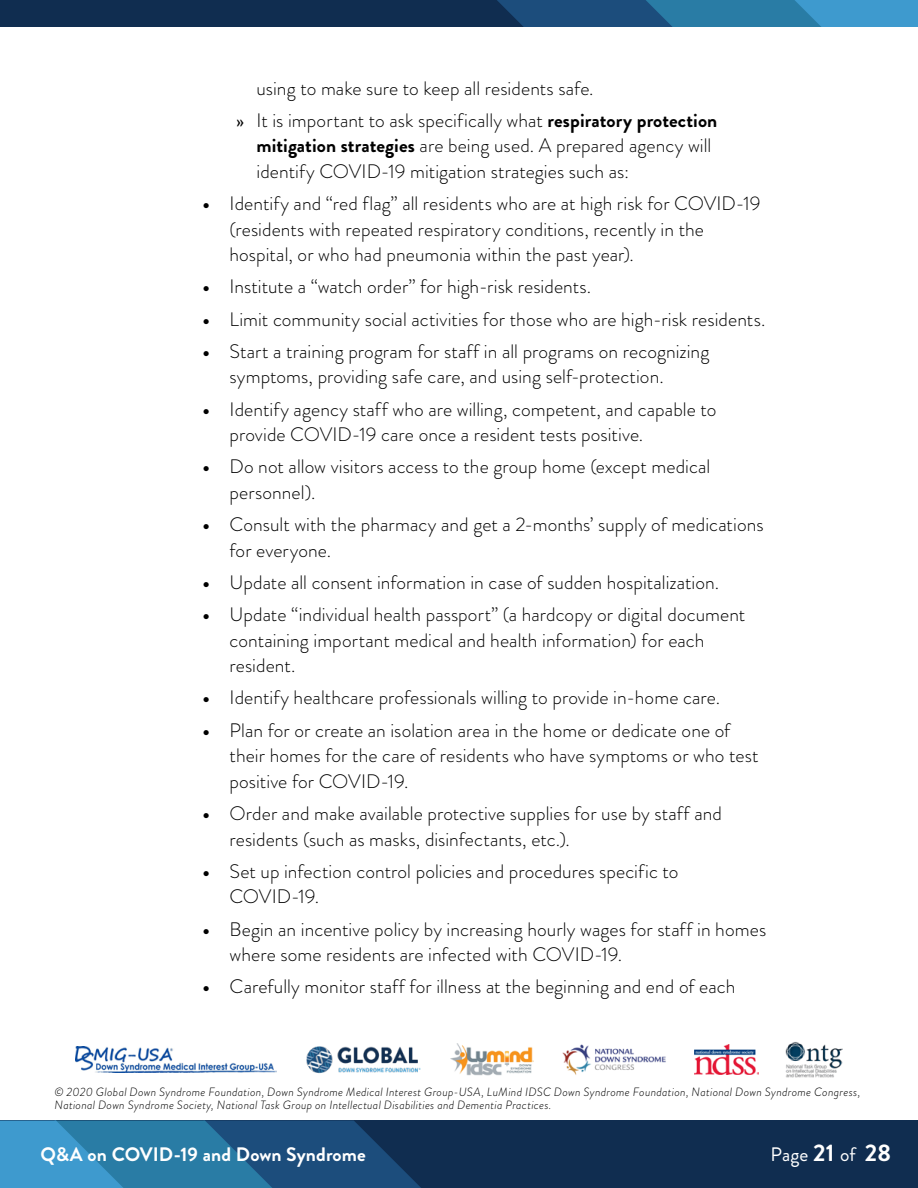
<style>
.page{position:relative;width:918px;height:1188px;background:#fff}
.page>*{position:absolute;margin:0;border:0;box-sizing:border-box;transform-origin:0 0}
.t1{font:300 19.5px/25.5px "Brandon Grotesque";letter-spacing:.005em;color:#000}
.t2{font:700 19.5px "Brandon Grotesque";letter-spacing:.005em;color:#fff}
.t3{font:19.5px "Brandon Grotesque";color:#fff}
.t4{font:italic 300 12px/13.5px "Brandon Grotesque";letter-spacing:.025em;color:#000}
.s1{font-weight:400}
.s2{font-weight:700}
.s3{font-weight:700;font-size:24px}
</style>
<div class="page">
<div style="left:0;top:1120px;width:918px;height:68px;background:#102d50"></div>
<div style="left:0;top:0;width:918px;height:27px;background:#102d50"></div>
<svg style="left:0;top:1120px;width:421px;height:68px;background:#266b97"></svg>
<svg style="left:497px;top:0;width:421px;height:27px;background:#29709e"></svg>
<img style="left:75px;top:1047px;width:201px;height:25px">
<img style="left:306px;top:1046px;width:115px;height:28px">
<img style="left:562px;top:1044px;width:104px;height:31px">
<img style="left:694px;top:1044px;width:64px;height:31px">
<img style="left:785px;top:1042px;width:58px;height:36px">
<img style="left:451px;top:1044px;width:83px;height:31px">
<p class="t1" style="left:236px;top:72px;width:483px;line-height:32.2px;text-indent:20px">using to make sure to keep all residents safe.<br><span class="s1">»</span> It is important to ask specifically what <span class="s2">respiratory protection</span></p>
<p class="t1" style="left:256px;top:133px;width:456px"><span class="s2">mitigation strategies</span> are being used. A prepared agency will identify COVID-19 mitigation strategies such as:</p>
<p class="t1" style="left:230px;top:191px;width:532px;text-indent:-27px"><span class="s2">•</span> Identify and “red flag” all residents who are at high risk for COVID-19 (residents with repeated respiratory conditions, recently in the hospital, or who had pneumonia within the past year).</p>
<p class="t1" style="left:203px;top:274px;width:390px"><span class="s2">•</span> Institute a “watch order” for high-risk residents.</p>
<p class="t1" style="left:203px;top:306px;width:564px"><span class="s2">•</span> Limit community social activities for those who are high-risk residents.</p>
<p class="t1" style="left:230px;top:339px;width:481px;text-indent:-27px"><span class="s2">•</span> Start a training program for staff in all programs on recognizing symptoms, providing safe care, and using self-protection.</p>
<p class="t1" style="left:230px;top:396px;width:489px;text-indent:-27px"><span class="s2">•</span> Identify agency staff who are willing, competent, and capable to provide COVID-19 care once a resident tests positive.</p>
<p class="t1" style="left:230px;top:454px;width:482px;text-indent:-27px"><span class="s2">•</span> Do not allow visitors access to the group home (except medical personnel).</p>
<p class="t1" style="left:230px;top:512px;width:536px;text-indent:-27px"><span class="s2">•</span> Consult with the pharmacy and get a 2-months’ supply of medications for everyone.</p>
<p class="t1" style="left:203px;top:570px;width:518px"><span class="s2">•</span> Update all consent information in case of sudden hospitalization.</p>
<p class="t1" style="left:230px;top:602px;width:517px;text-indent:-27px"><span class="s2">•</span> Update “individual health passport” (a hardcopy or digital document containing important medical and health information) for each resident.</p>
<p class="t1" style="left:203px;top:685px;width:519px"><span class="s2">•</span> Identify healthcare professionals willing to provide in-home care.</p>
<p class="t1" style="left:230px;top:717px;width:530px;text-indent:-27px"><span class="s2">•</span> Plan for or create an isolation area in the home or dedicate one of their homes for the care of residents who have symptoms or who test positive for COVID-19.</p>
<p class="t1" style="left:230px;top:801px;width:494px;text-indent:-27px"><span class="s2">•</span> Order and make available protective supplies for use by staff and residents (such as masks, disinfectants, etc.).</p>
<p class="t1" style="left:230px;top:858px;width:451px;text-indent:-27px"><span class="s2">•</span> Set up infection control policies and procedures specific to<br>COVID-19.</p>
<p class="t1" style="left:230px;top:916px;width:538px;text-indent:-27px"><span class="s2">•</span> Begin an incentive policy by increasing hourly wages for staff in homes where some residents are infected with COVID-19.</p>
<p class="t1" style="left:203px;top:974px;width:534px"><span class="s2">•</span> Carefully monitor staff for illness at the beginning and end of each</p>
<p class="t4" style="left:55px;top:1085px;width:807px">© 2020 Global Down Syndrome Foundation, Down Syndrome Medical Interest Group-USA, LuMind IDSC Down Syndrome Foundation, National Down Syndrome Congress,<br>National Down Syndrome Society, National Task Group on Intellectual Disabilities and Dementia Practices.</p>
<p class="t2" style="left:40px;top:1141px;width:327px">Q&amp;A on COVID-19 and Down Syndrome</p>
<p class="t3" style="left:771px;top:1141px;width:122px">Page <span class="s3">21</span> of <span class="s3">28</span></p>
</div>
